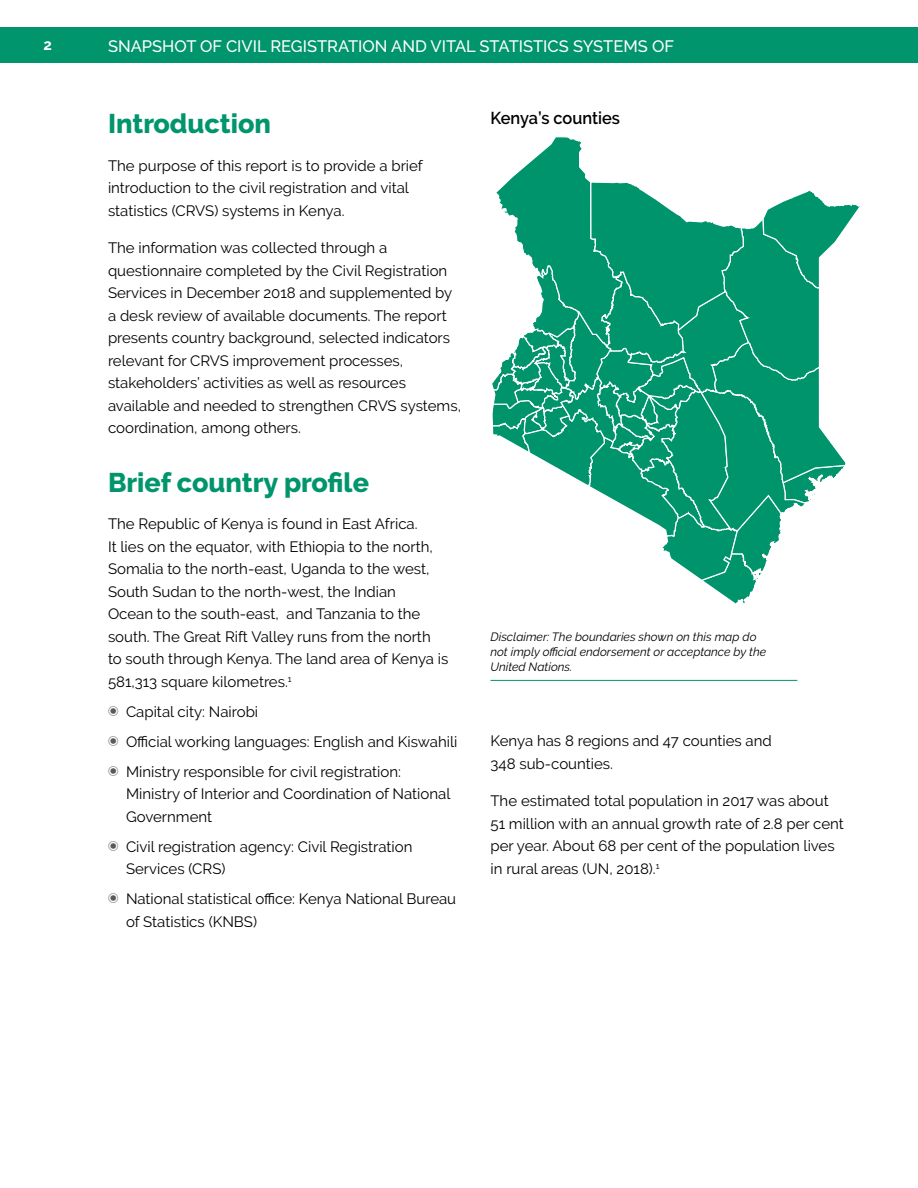
<style>
.page{position:relative;width:918px;height:1188px;background:#fff}
.page>*{position:absolute;margin:0;border:0;box-sizing:border-box;transform-origin:0 0}
.t1{font:800 27px "Raleway";color:#00956d}
.Caption_table{font:600 17.25px "Raleway";color:#000;scale:.95 1}
.t2{font:500 16.5px "Raleway";color:#fff}
.t3{font:15px/22.5px "Raleway";color:#000}
.t4{font:700 15px "Raleway";color:#fff}
.source{font:italic 12px/15px "Raleway";color:#000}
.s1{font-family:"Carta";color:#58595b}
</style>
<div class="page">
<div style="left:0;top:27px;width:918px;height:36px;background:#00956d"></div>
<svg style="left:492px;top:137px;width:368px;height:467px"></svg>
<hr style="left:490px;top:680px;width:307px;height:1px;background:#00956d">
<p class="t4" style="left:44px;top:36px;width:10px">2</p>
<p class="t2" style="left:108px;top:36px;width:567px">SNAPSHOT OF CIVIL REGISTRATION AND VITAL STATISTICS SYSTEMS OF</p>
<h2 class="t1" style="left:108px;top:109px;width:165px">Introduction</h2>
<p class="t3" style="left:108px;top:154px;width:316px">The purpose of this report is to provide a brief introduction to the civil registration and vital statistics (CRVS) systems in Kenya.</p>
<p class="t3" style="left:108px;top:237px;width:355px">The information was collected through a questionnaire completed by the Civil Registration Services in December 2018 and supplemented by a desk review of available documents. The report presents country background, selected indicators relevant for CRVS improvement processes, stakeholders’ activities as well as resources available and needed to strengthen CRVS systems, coordination, among others.</p>
<h2 class="t1" style="left:108px;top:467px;width:263px">Brief country profile</h2>
<p class="t3" style="left:108px;top:513px;width:342px">The Republic of Kenya is found in East Africa.<br>It lies on the equator, with Ethiopia to the north, Somalia to the north-east, Uganda to the west, South Sudan to the north-west, the Indian<br>Ocean to the south-east, and Tanzania to the south. The Great Rift Valley runs from the north<br>to south through Kenya. The land area of Kenya is 581,313 square kilometres.<sup>1</sup></p>
<p class="t3" style="left:108px;top:700px;width:152px"><span class="s1">T</span> Capital city: Nairobi</p>
<p class="t3" style="left:108px;top:730px;width:351px"><span class="s1">T</span> Official working languages: English and Kiswahili</p>
<p class="t3" style="left:126px;top:760px;width:326px;text-indent:-18px"><span class="s1">T</span> Ministry responsible for civil registration:<br>Ministry of Interior and Coordination of National<br>Government</p>
<p class="t3" style="left:126px;top:835px;width:288px;text-indent:-18px"><span class="s1">T</span> Civil registration agency: Civil Registration<br>Services (CRS)</p>
<p class="t3" style="left:126px;top:888px;width:332px;text-indent:-18px"><span class="s1">T</span> National statistical office: Kenya National Bureau of Statistics (KNBS)</p>
<p class="Caption_table" style="left:490px;top:108px;width:138px">Kenya’s counties</p>
<p class="source" style="left:490px;top:629px;width:277px">Disclaimer: The boundaries shown on this map do not imply official endorsement or acceptance by the<br>United Nations.</p>
<p class="t3" style="left:490px;top:730px;width:283px">Kenya has 8 regions and 47 counties and<br>348 sub-counties.</p>
<p class="t3" style="left:490px;top:790px;width:355px">The estimated total population in 2017 was about 51 million with an annual growth rate of 2.8 per cent per year. About 68 per cent of the population lives in rural areas (UN, 2018).<sup>1</sup></p>
</div>
